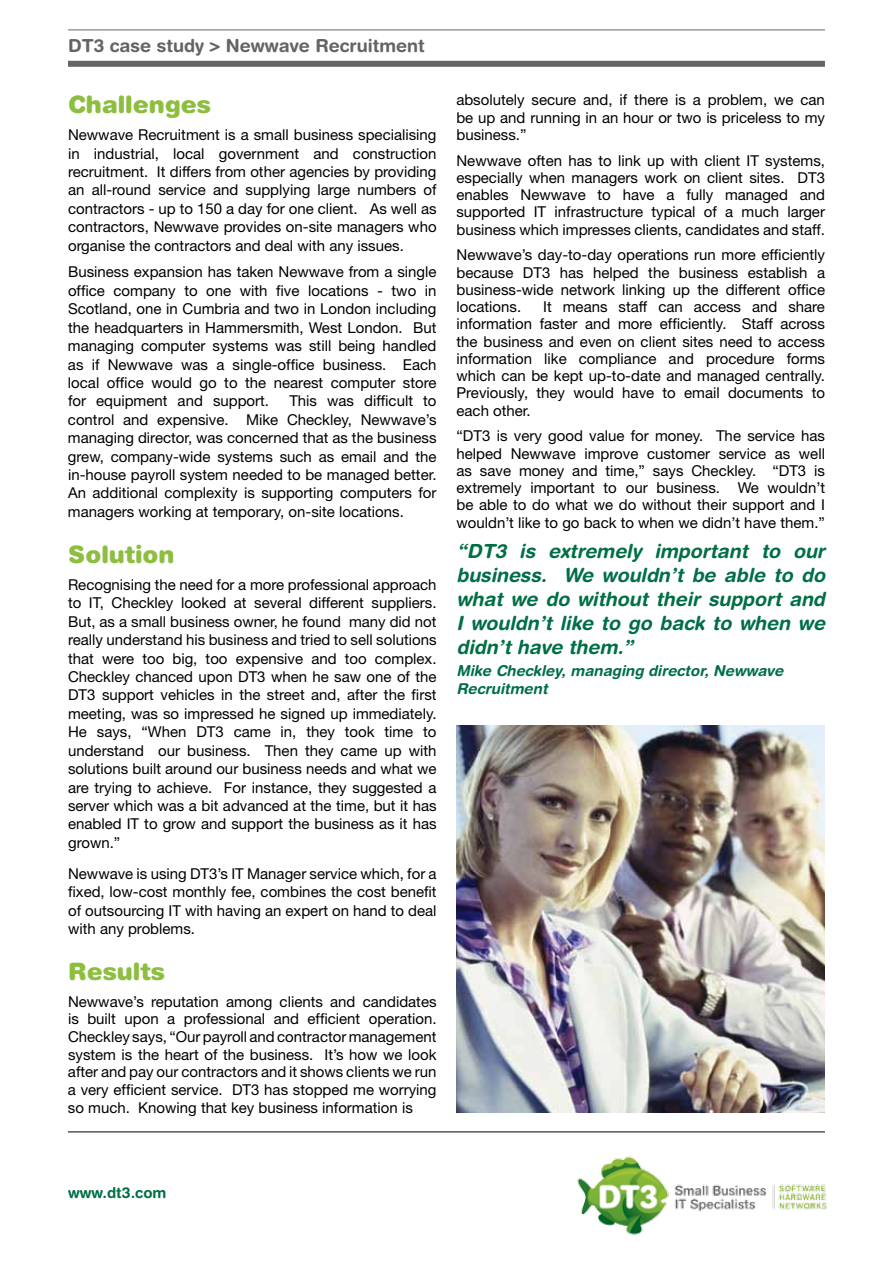
<style>
.page{position:relative;width:893px;height:1263px;background:#fff}
.page>*{position:absolute;margin:0;border:0;box-sizing:border-box;transform-origin:0 0}
.t1{font:900 24px "Helvetica Rounded";color:#8ebe3f}
.t2{font:italic 700 19.5px/24px "Helvetica Rounded";color:#006f45;text-align:justify}
.t3{font:700 18px "Helvetica Rounded";color:#636466}
.t4{font:15px/18.5px "Helvetica Neue";color:#000;text-align:justify}
.t5{font:italic 700 15px/18px "Helvetica Rounded";color:#006f45}
.t6{font:700 15px "Helvetica Rounded";color:#006f45}
</style>
<div class="page">
<hr style="left:68px;top:30px;width:757px;height:1px;background:#636466">
<hr style="left:68px;top:1131px;width:757px;height:1px;background:#000">
<div style="left:68px;top:61px;width:757px;height:6px;background:#636466"></div>
<img style="left:577px;top:1156px;width:250px;height:79px">
<img style="left:456px;top:725px;width:369px;height:387px">
<p class="t3" style="left:68px;top:35px;width:358px">DT3 case study &gt; Newwave Recruitment</p>
<h1 class="t1" style="left:68px;top:89px;width:144px">Challenges</h1>
<p class="t4" style="left:68px;top:125px;width:370px">Newwave Recruitment is a small business specialising in industrial, local government and construction recruitment. It differs from other agencies by providing an all-round service and supplying large numbers of contractors - up to 150 a day for one client. As well as contractors, Newwave provides on-site managers who organise the contractors and deal with any issues.</p>
<p class="t4" style="left:68px;top:263px;width:370px">Business expansion has taken Newwave from a single office company to one with five locations - two in Scotland, one in Cumbria and two in London including the headquarters in Hammersmith, West London. But managing computer systems was still being handled as if Newwave was a single-office business. Each local office would go to the nearest computer store for equipment and support.</p>
<p class="t4" style="left:68px;top:391px;width:370px;text-indent:221px">This was difficult to control and expensive. Mike Checkley, Newwave’s managing director, was concerned that as the business grew, company-wide systems such as email and the in-house payroll system needed to be managed better.<br>An additional complexity is supporting computers for managers working at temporary, on-site locations.</p>
<h1 class="t1" style="left:68px;top:539px;width:108px">Solution</h1>
<p class="t4" style="left:68px;top:575px;width:370px">Recognising the need for a more professional approach to IT, Checkley looked at several different suppliers.<br>But, as a small business owner, he found many did not really understand his business and tried to sell solutions that were too big, too expensive and too complex.<br>Checkley chanced upon DT3 when he saw one of the DT3 support vehicles in the street and, after the first meeting, was so impressed he signed up immediately.<br>He says, “When DT3 came in, they took time to understand our business. Then they came up with solutions built around our business needs and what we are trying to achieve. For instance, they suggested a server which was a bit advanced at the time, but it has enabled IT to grow and support the business as it has grown.”</p>
<p class="t4" style="left:68px;top:864px;width:370px">Newwave is using DT3’s IT Manager service which, for a fixed, low-cost monthly fee, combines the cost benefit of outsourcing IT with having an expert on hand to deal with any problems.</p>
<h1 class="t1" style="left:68px;top:956px;width:98px">Results</h1>
<p class="t4" style="left:68px;top:992px;width:370px;line-height:17.7px">Newwave’s reputation among clients and candidates is built upon a professional and efficient operation.<br>Checkley says, “Our payroll and contractor management system is the heart of the business. It’s how we look after and pay our contractors and it shows clients we run a very efficient service. DT3 has stopped me worrying so much. Knowing that key business information is</p>
<p class="t4" style="left:456px;top:91px;width:370px;line-height:17.2px">absolutely secure and, if there is a problem, we can be up and running in an hour or two is priceless to my business.”</p>
<p class="t4" style="left:456px;top:151px;width:370px;line-height:17.2px">Newwave often has to link up with client IT systems, especially when managers work on client sites. DT3 enables Newwave to have a fully managed and supported IT infrastructure typical of a much larger business which impresses clients, candidates and staff.</p>
<p class="t4" style="left:456px;top:246px;width:370px;line-height:17.2px">Newwave’s day-to-day operations run more efficiently because DT3 has helped the business establish a business-wide network linking up the different office locations.</p>
<p class="t4" style="left:456px;top:298px;width:370px;line-height:17.2px;text-indent:87px">It means staff can access and share information faster and more efficiently. Staff across the business and even on client sites need to access information like compliance and procedure forms which can be kept up-to-date and managed centrally.<br>Previously, they would have to email documents to each other.</p>
<p class="t4" style="left:456px;top:427px;width:370px;line-height:17.2px">“DT3 is very good value for money. The service has helped Newwave improve customer service as well as save money and time,” says Checkley. “DT3 is extremely important to our business. We wouldn’t be able to do what we do without their support and I wouldn’t like to go back to when we didn’t have them.”</p>
<h2 class="t2" style="left:456px;top:539px;width:370px">“DT3 is extremely important to our business. We wouldn’t be able to do what we do without their support and I wouldn’t like to go back to when we didn’t have them.”</h2>
<p class="t5" style="left:456px;top:662px;width:328px">Mike Checkley, managing director, Newwave<br>Recruitment</p>
<p class="t6" style="left:68px;top:1183px;width:100px">www.dt3.com</p>
</div>
